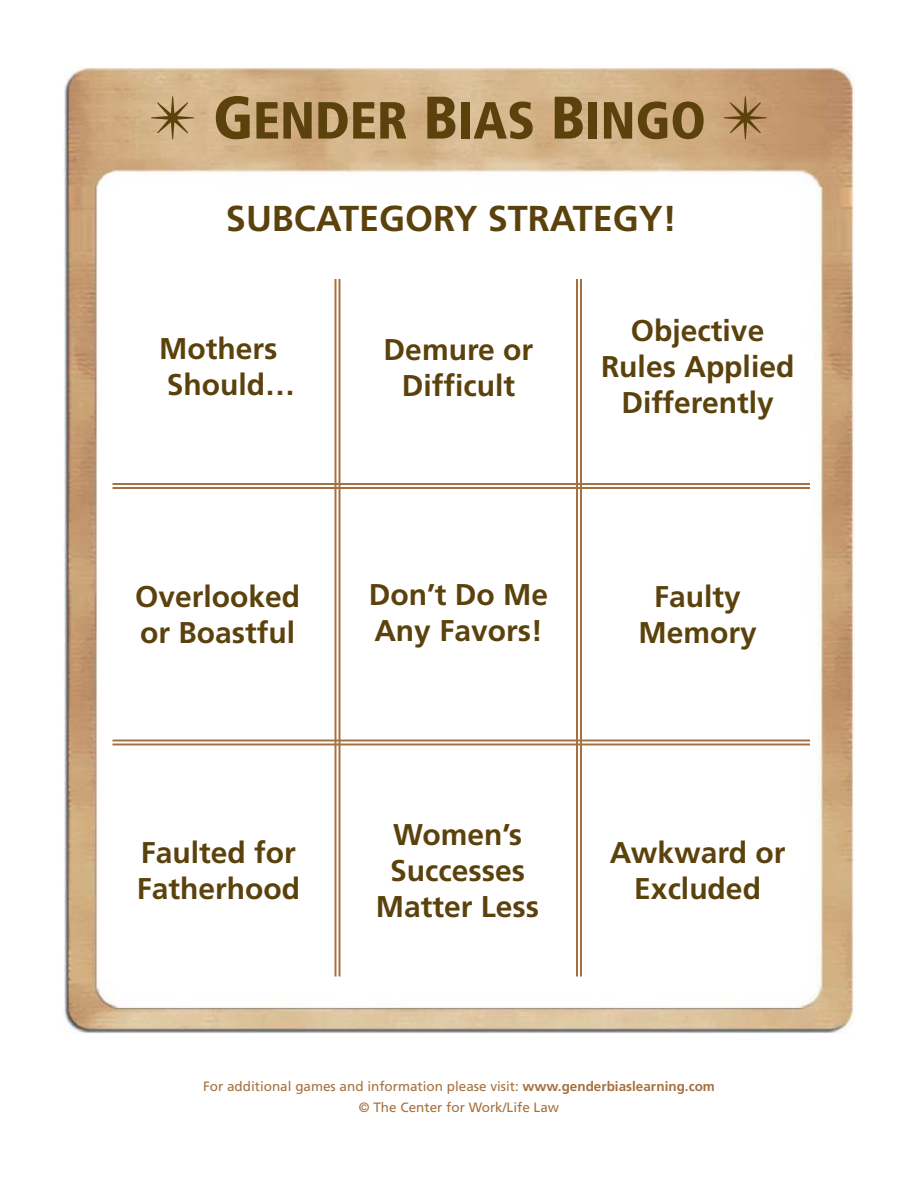
<style>
.page{position:relative;width:918px;height:1188px;background:#fff}
.page>*{position:absolute;margin:0;border:0;box-sizing:border-box;transform-origin:0 0}
.t1{font:900 condensed 52.2px "Frutiger";color:#5b420c}
.t2{font:700 36px "Frutiger";color:#5b420c}
.t3{font:700 30px/36px "Frutiger";color:#5b420c;text-align:center}
.t4{font:13.5px/21px "Frutiger";color:#a67140;text-align:center}
.s1{font-size:60px}
.s2{font-weight:700}
</style>
<div class="page">
<img style="left:63px;top:66px;width:791px;height:968px">
<hr style="left:112px;top:483px;width:698px;height:2px;background:#a67140">
<hr style="left:112px;top:487px;width:698px;height:2px;background:#a67140">
<hr style="left:112px;top:740px;width:698px;height:2px;background:#a67140">
<hr style="left:112px;top:743px;width:698px;height:2px;background:#a67140">
<hr style="left:338px;top:279px;width:2px;height:697px;background:#a67140">
<hr style="left:335px;top:279px;width:2px;height:697px;background:#a67140">
<hr style="left:580px;top:279px;width:2px;height:697px;background:#a67140">
<hr style="left:576px;top:279px;width:2px;height:697px;background:#a67140">
<div style="left:151px;top:96px;width:43px;height:43px;background:#d7b88e"></div>
<svg style="left:724px;top:96px;width:43px;height:43px;background:#c89e74"></svg>
<h1 class="t1" style="left:213px;top:89px;width:495px"><span class="s1">G</span>ENDER <span class="s1">B</span>IAS <span class="s1">B</span>INGO</h1>
<p class="t2" style="left:226px;top:197px;width:453px">SUBCategorY STRATEGY!</p>
<p class="t3" style="left:159px;top:330px;width:137px;text-align:left">Mothers<br>Should…</p>
<p class="t3" style="left:135px;top:578px;width:167px;text-align:left">Overlooked or Boastful</p>
<p class="t3" style="left:137px;top:834px;width:165px;text-align:left">Faulted for<br>Fatherhood</p>
<p class="t3" style="left:384px;top:331px;width:151px">Demure or<br>Difficult</p>
<p class="t3" style="left:601px;top:312px;width:195px">Objective<br>Rules Applied<br>Differently</p>
<p class="t3" style="left:369px;top:577px;width:181px;text-align:left">Don’t Do Me<br>Any Favors!</p>
<p class="t3" style="left:638px;top:578px;width:120px">Faulty<br>Memory</p>
<p class="t3" style="left:376px;top:816px;width:165px">Women’s<br>Successes<br>Matter Less</p>
<p class="t3" style="left:610px;top:834px;width:177px">Awkward or<br>Excluded</p>
<p class="t4" style="left:203px;top:1075px;width:513px">For additional games and information please visit: <span class="s2">www.genderbiaslearning.com </span>© The Center for Work/Life Law</p>
</div>
